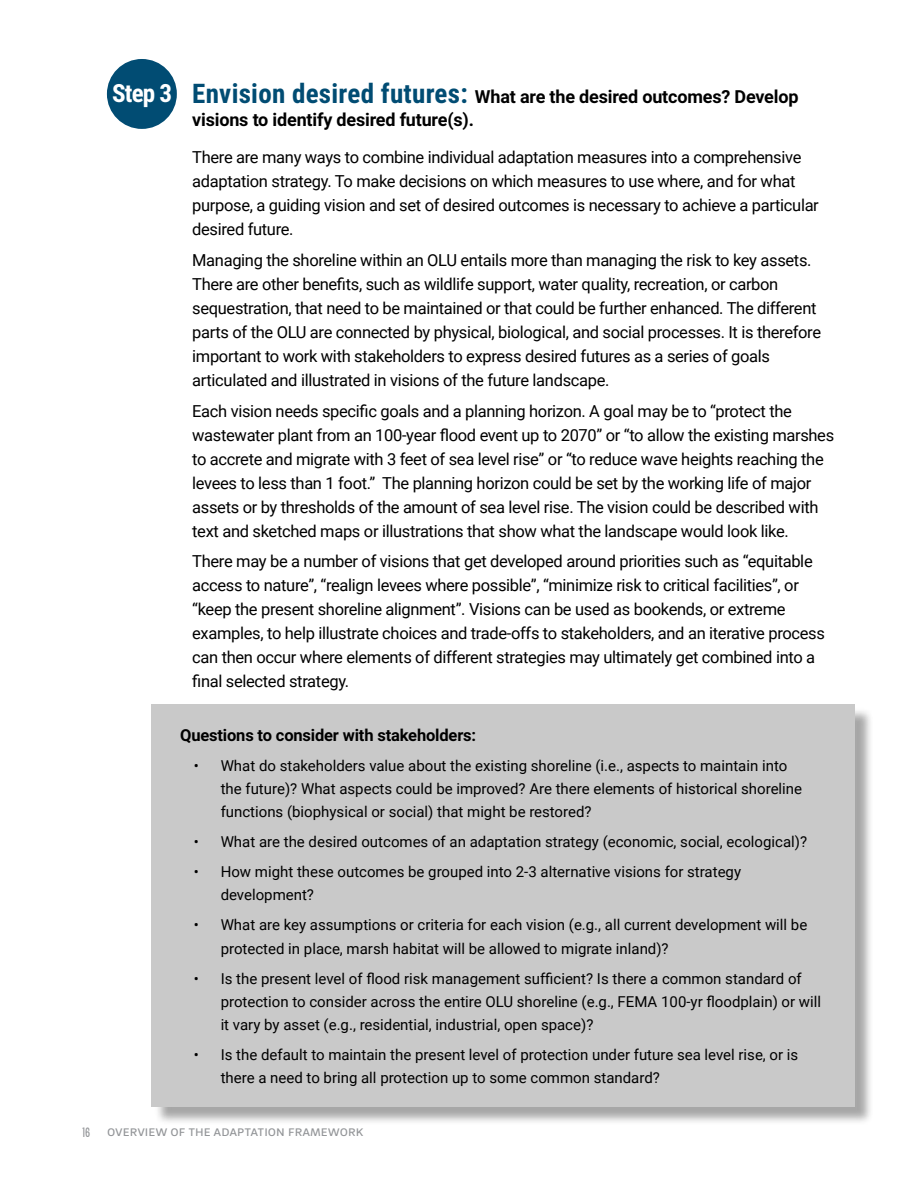
<style>
.page{position:relative;width:918px;height:1188px;background:#fff}
.page>*{position:absolute;margin:0;border:0;box-sizing:border-box;transform-origin:0 0}
.t1{font:700 25.05px "Roboto Condensed";color:#fff}
.t2{font:700 18px/22.5px "Roboto";letter-spacing:-.01em;color:#000}
.t3{font:16.5px/24px "Roboto";letter-spacing:-.02em;color:#000}
.t4{font:700 16.5px "Roboto";letter-spacing:-.01em;color:#000}
.t5{font:15px/23.2px "Roboto";color:#000}
.t6{font:15px "Brix Sans";color:#939598}
.s1{font-family:"Roboto Condensed";font-size:27px;color:#014c73}
.s2{font-family:"Chartwell Bars";font-size:13.5px}
</style>
<div class="page">
<div style="left:107px;top:59px;width:70px;height:70px;background:#014c73;border-radius:50%"></div>
<div style="left:154px;top:707px;width:720px;height:419px;background:#000;opacity:.35"></div>
<div style="left:151px;top:705px;width:704px;height:402px;background:#c9c9c9"></div>
<h1 class="t1" style="left:112px;top:76px;width:62px">Step 3</h1>
<p class="t2" style="left:192px;top:85px;width:608px"><span class="s1">Envision desired futures:</span> What are the desired outcomes? Develop visions to identify desired future(s).</p>
<p class="t3" style="left:192px;top:145px;width:628px">There are many ways to combine individual adaptation measures into a comprehensive adaptation strategy. To make decisions on which measures to use where, and for what purpose, a guiding vision and set of desired outcomes is necessary to achieve a particular desired future.</p>
<p class="t3" style="left:192px;top:247px;width:630px">Managing the shoreline within an OLU entails more than managing the risk to key assets.<br>There are other benefits, such as wildlife support, water quality, recreation, or carbon sequestration, that need to be maintained or that could be further enhanced. The different parts of the OLU are connected by physical, biological, and social processes. It is therefore important to work with stakeholders to express desired futures as a series of goals articulated and illustrated in visions of the future landscape.</p>
<p class="t3" style="left:192px;top:398px;width:644px">Each vision needs specific goals and a planning horizon. A goal may be to “protect the wastewater plant from an 100-year flood event up to 2070” or “to allow the existing marshes to accrete and migrate with 3 feet of sea level rise” or “to reduce wave heights reaching the levees to less than 1 foot.” The planning horizon could be set by the working life of major assets or by thresholds of the amount of sea level rise. The vision could be described with text and sketched maps or illustrations that show what the landscape would look like.</p>
<p class="t3" style="left:192px;top:549px;width:634px">There may be a number of visions that get developed around priorities such as “equitable access to nature”, “realign levees where possible”, “minimize risk to critical facilities”, or “keep the present shoreline alignment”. Visions can be used as bookends, or extreme examples, to help illustrate choices and trade-offs to stakeholders, and an iterative process can then occur where elements of different strategies may ultimately get combined into a final selected strategy.</p>
<p class="t4" style="left:180px;top:723px;width:298px">Questions to consider with stakeholders:</p>
<p class="t5" style="left:221px;top:753px;width:583px;text-indent:-27px">• What do stakeholders value about the existing shoreline (i.e., aspects to maintain into the future)? What aspects could be improved? Are there elements of historical shoreline functions (biophysical or social) that might be restored?</p>
<p class="t5" style="left:194px;top:830px;width:615px">• What are the desired outcomes of an adaptation strategy (economic, social, ecological)?</p>
<p class="t5" style="left:221px;top:860px;width:522px;text-indent:-27px">• How might these outcomes be grouped into 2-3 alternative visions for strategy development?</p>
<p class="t5" style="left:221px;top:913px;width:588px;text-indent:-27px">• What are key assumptions or criteria for each vision (e.g., all current development will be protected in place, marsh habitat will be allowed to migrate inland)?</p>
<p class="t5" style="left:221px;top:966px;width:602px;text-indent:-27px">• Is the present level of flood risk management sufficient? Is there a common standard of protection to consider across the entire OLU shoreline (e.g., FEMA 100-yr floodplain) or will it vary by asset (e.g., residential, industrial, open space)?</p>
<p class="t5" style="left:221px;top:1043px;width:579px;text-indent:-27px">• Is the default to maintain the present level of protection under future sea level rise, or is there a need to bring all protection up to some common standard?</p>
<p class="t6" style="left:82px;top:1121px;width:283px"><span class="s2">16</span> overview of the adaptation framework</p>
</div>
